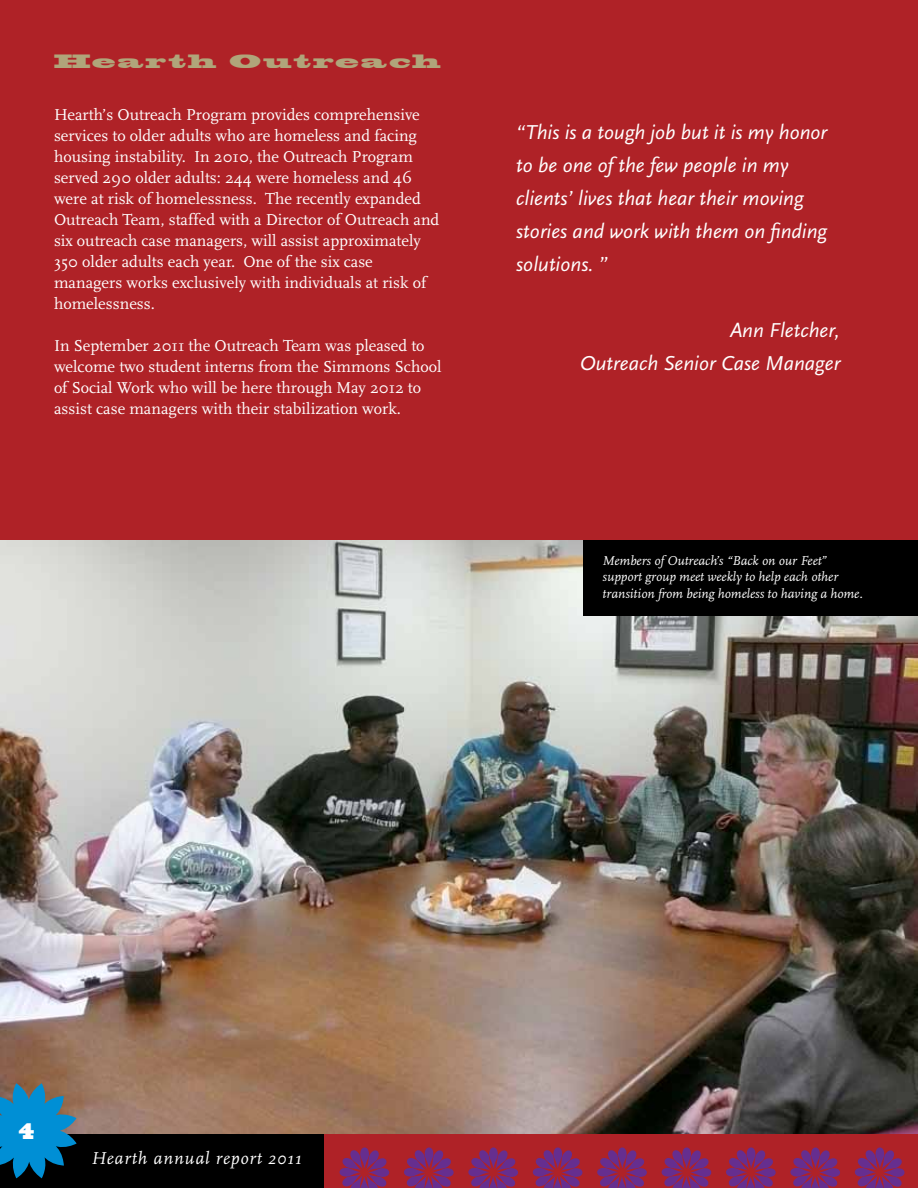
<style>
.page{position:relative;width:918px;height:1188px;background:#fff}
.page>*{position:absolute;margin:0;border:0;box-sizing:border-box;transform-origin:0 0}
.t1{font:italic 21px/33px "Scala Sans";color:#fff}
.t2{font:21px "Blackoak Std";color:#fff;scale:.5 1}
.t3{font:italic 18px "Scala";letter-spacing:.05em;color:#fff}
.t4{font:18px "Blackoak Std";letter-spacing:.1em;color:#b0a57a}
.t5{font:16.5px/21px "Scala";color:#fff}
.t6{font:italic 13.5px/16.5px "Scala";color:#fff}
</style>
<div class="page">
<div style="left:0;top:0;width:918px;height:585px;background:#af2227"></div>
<img style="left:0;top:540px;width:918px;height:594px">
<div style="left:289px;top:1134px;width:629px;height:54px;background:#af2227"></div>
<svg style="left:340px;top:1147px;width:49px;height:41px"></svg>
<svg style="left:404px;top:1147px;width:50px;height:41px"></svg>
<svg style="left:468px;top:1147px;width:50px;height:41px"></svg>
<svg style="left:533px;top:1147px;width:49px;height:41px"></svg>
<svg style="left:597px;top:1147px;width:50px;height:41px"></svg>
<svg style="left:662px;top:1147px;width:49px;height:41px"></svg>
<svg style="left:726px;top:1147px;width:50px;height:41px"></svg>
<svg style="left:790px;top:1147px;width:50px;height:41px"></svg>
<svg style="left:855px;top:1147px;width:49px;height:41px"></svg>
<div style="left:0;top:1134px;width:324px;height:54px;background:#000"></div>
<svg style="left:0;top:1083px;width:77px;height:95px"></svg>
<div style="left:583px;top:540px;width:335px;height:76px;background:#000"></div>
<p class="t4" style="left:54px;top:49px;width:388px">Hearth Outreach</p>
<p class="t5" style="left:54px;top:105px;width:387px">Hearth’s Outreach Program provides comprehensive services to older adults who are homeless and facing housing instability. In 2010, the Outreach Program served 290 older adults: 244 were homeless and 46 were at risk of homelessness. The recently expanded Outreach Team, staffed with a Director of Outreach and six outreach case managers, will assist approximately 350 older adults each year. One of the six case managers works exclusively with individuals at risk of homelessness.</p>
<p class="t5" style="left:54px;top:336px;width:389px">In September 2011 the Outreach Team was pleased to welcome two student interns from the Simmons School of Social Work who will be here through May 2012 to assist case managers with their stabilization work.</p>
<p class="t1" style="left:516px;top:116px;width:312px">“This is a tough job but it is my honor to be one of the few people in my clients’ lives that hear their moving stories and work with them on finding solutions. ”</p>
<p class="t1" style="left:580px;top:314px;width:262px;text-align:right">Ann Fletcher,<br>Outreach Senior Case Manager</p>
<p class="t6" style="left:603px;top:552px;width:262px">Members of Outreach’s “Back on our Feet” support group meet weekly to help each other transition from being homeless to having a home.</p>
<p class="t2" style="left:19px;top:1117px;width:32px">4</p>
<p class="t3" style="left:91px;top:1148px;width:212px">Hearth annual report 2011</p>
</div>
